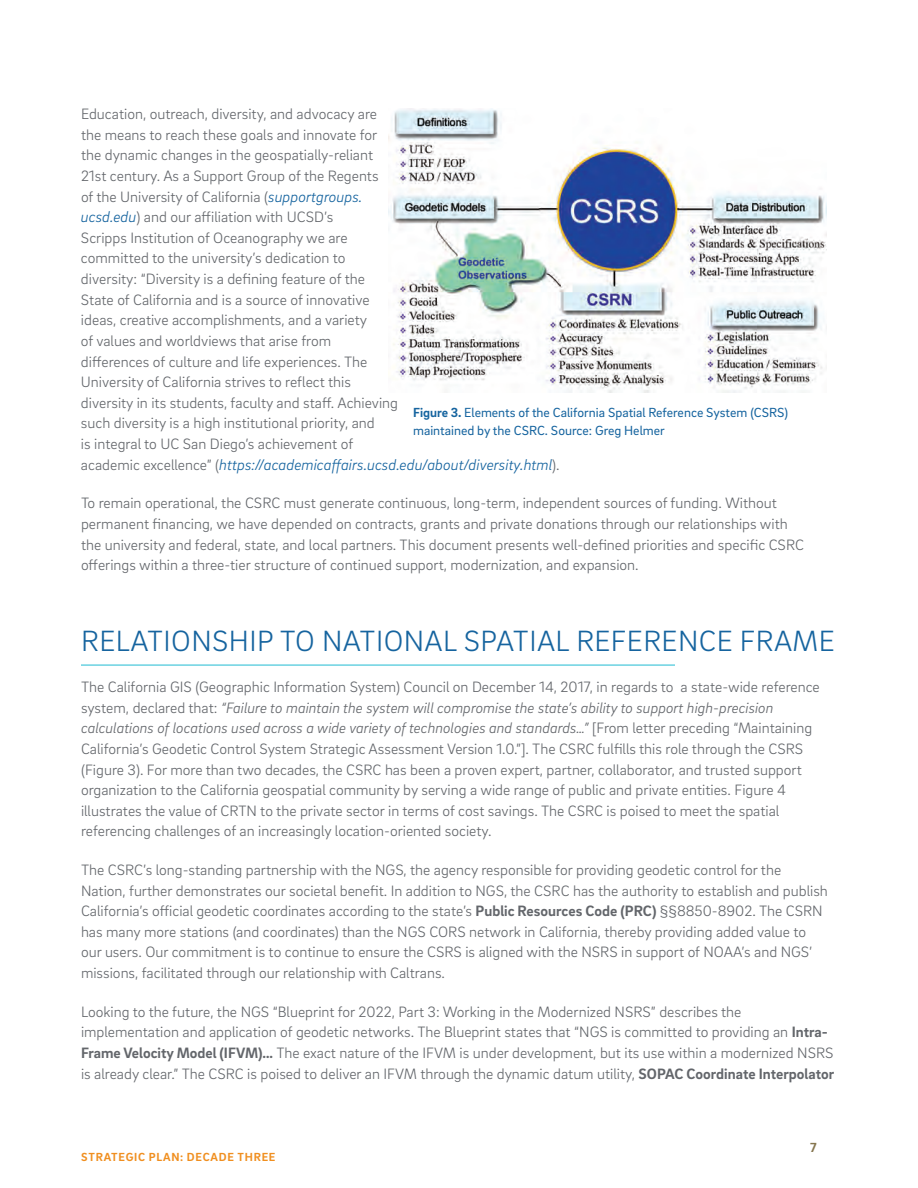
<style>
.page{position:relative;width:918px;height:1188px;background:#fff}
.page>*{position:absolute;margin:0;border:0;box-sizing:border-box;transform-origin:0 0}
.secondheader{font:300 30px "Brix Sans";letter-spacing:.015em;color:#16649f}
.text{font:italic 300 15.75px "Brix Sans";color:#16649f}
.text-2{font:300 15.3px/20.5px "Brix Sans";color:#63666b}
.text-3{font:13.5px/18px "Brix Sans";color:#16649f}
.t1{font:700 13.5px "Brix Sans";color:#86764f}
.t2{font:700 12px "Brix Sans";letter-spacing:.065em;color:#f08f20}
.s1{font-style:italic;font-size:15.75px;color:#16649f}
.s2{font-style:normal;font-size:15.3px;color:#63666b}
.s3{font-weight:700}
.s4{font-style:italic}
</style>
<div class="page">
<hr style="left:81px;top:665px;width:594px;height:1px;background:#20bbd2">
<img style="left:389px;top:108px;width:437px;height:284px">
<p class="text-2" style="left:81px;top:103px;width:319px">Education, outreach, diversity, and advocacy are the means to reach these goals and innovate for the dynamic changes in the geospatially-reliant 21st century. As a Support Group of the Regents<br>of the University of California (<span class="s1">supportgroups. ucsd.edu</span>) and our affiliation with UCSD’s<br>Scripps Institution of Oceanography we are committed to the university’s dedication to diversity: “Diversity is a defining feature of the State of California and is a source of innovative ideas, creative accomplishments, and a variety<br>of values and worldviews that arise from differences of culture and life experiences. The University of California strives to reflect this diversity in its students, faculty and staff. Achieving such diversity is a high institutional priority, and<br>is integral to UC San Diego’s achievement of</p>
<p class="text" style="left:81px;top:454px;width:480px"><span class="s2">academic excellence” (</span>https://academicaffairs.ucsd.edu/about/diversity.html<span class="s2">).</span></p>
<p class="text-2" style="left:81px;top:492px;width:725px">To remain operational, the CSRC must generate continuous, long-term, independent sources of funding. Without permanent financing, we have depended on contracts, grants and private donations through our relationships with the university and federal, state, and local partners. This document presents well-defined priorities and specific CSRC offerings within a three-tier structure of continued support, modernization, and expansion.</p>
<p class="text-3" style="left:413px;top:403px;width:376px"><span class="s3">Figure 3.</span> Elements of the California Spatial Reference System (CSRS) maintained by the CSRC. Source: Greg Helmer</p>
<p class="secondheader" style="left:81px;top:622px;width:755px">RELATIONSHIP TO NATIONAL SPATIAL REFERENCE FRAME</p>
<p class="text-2" style="left:81px;top:676px;width:740px">The California GIS (Geographic Information System) Council on December 14, 2017, in regards to a state-wide reference system, declared that: <span class="s4">“Failure to maintain the system will compromise the state’s ability to support high-precision calculations of locations used across a wide variety of technologies and standards…”</span> [From letter preceding “Maintaining California’s Geodetic Control System Strategic Assessment Version 1.0.”]. The CSRC fulfills this role through the CSRS (Figure 3). For more than two decades, the CSRC has been a proven expert, partner, collaborator, and trusted support organization to the California geospatial community by serving a wide range of public and private entities. Figure 4 illustrates the value of CRTN to the private sector in terms of cost savings. The CSRC is poised to meet the spatial referencing challenges of an increasingly location-oriented society.</p>
<p class="text-2" style="left:81px;top:859px;width:748px">The CSRC’s long-standing partnership with the NGS, the agency responsible for providing geodetic control for the Nation, further demonstrates our societal benefit. In addition to NGS, the CSRC has the authority to establish and publish California’s official geodetic coordinates according to the state’s <span class="s3">Public Resources Code (PRC)</span> §§8850-8902. The CSRN has many more stations (and coordinates) than the NGS CORS network in California, thereby providing added value to our users. Our commitment is to continue to ensure the CSRS is aligned with the NSRS in support of NOAA’s and NGS’ missions, facilitated through our relationship with Caltrans.</p>
<p class="text-2" style="left:81px;top:1001px;width:755px">Looking to the future, the NGS “Blueprint for 2022, Part 3: Working in the Modernized NSRS” describes the implementation and application of geodetic networks. The Blueprint states that “NGS is committed to providing an <span class="s3">Intra-Frame Velocity Model (IFVM)…</span> The exact nature of the IFVM is under development, but its use within a modernized NSRS is already clear.” The CSRC is poised to deliver an IFVM through the dynamic datum utility, <span class="s3">SOPAC Coordinate Interpolator</span></p>
<p class="t2" style="left:81px;top:1149px;width:196px">STRATEGIC PLAN: DECADE THREE</p>
<p class="t1" style="left:810px;top:1139px;width:8px">7</p>
</div>
